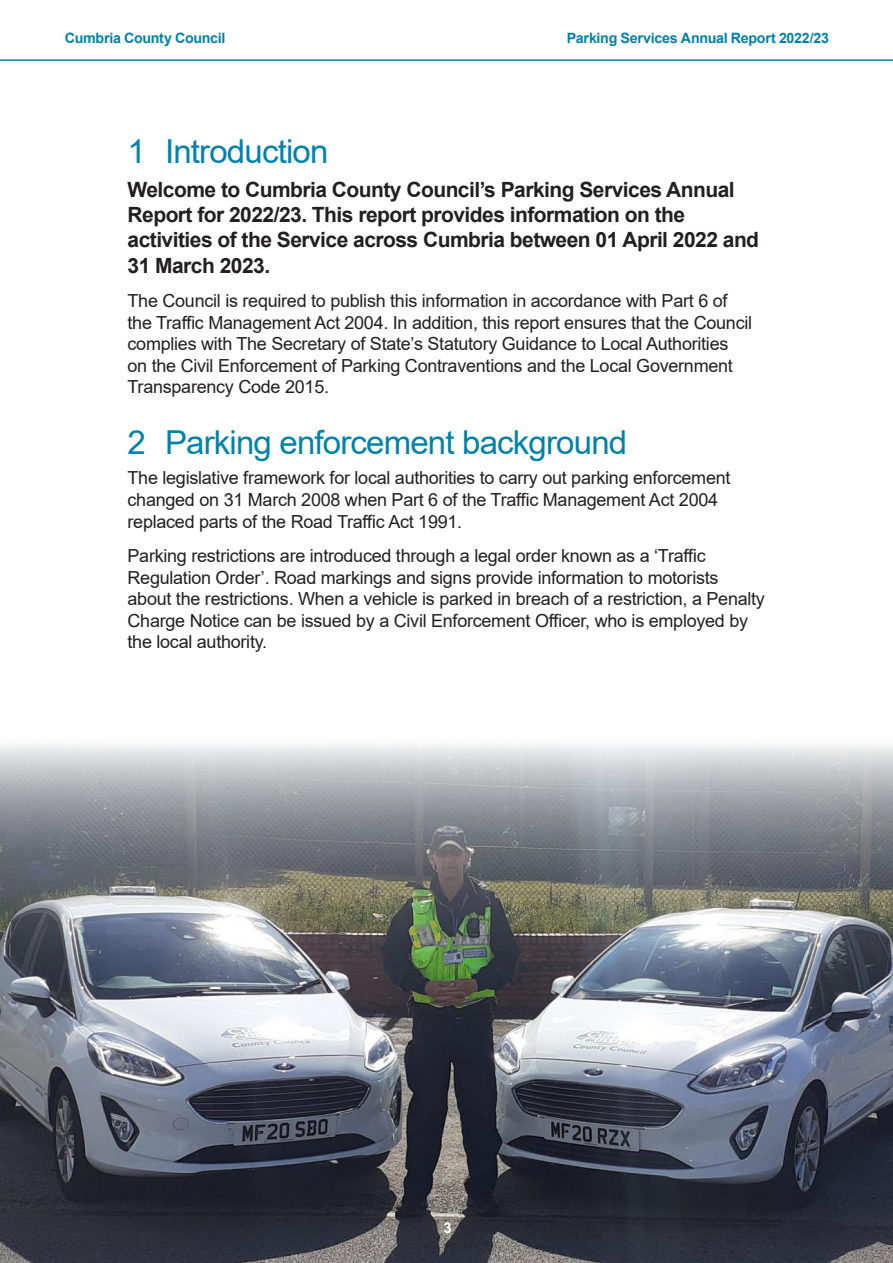
<style>
.page{position:relative;width:893px;height:1263px;background:#fff}
.page>*{position:absolute;margin:0;border:0;box-sizing:border-box;transform-origin:0 0}
.t1{font:33px "Arial";letter-spacing:-.025em;color:#0082aa}
.t2{font:700 21px/25.2px "Arial";letter-spacing:-.025em;color:#231f20}
.t3{font:18px/21.6px "Arial";letter-spacing:-.015em;color:#231f20}
.t4{font:700 15px "Arial";color:#fff}
.t5{font:700 14.25px "Arial";letter-spacing:-.02em;color:#0082aa}
</style>
<div class="page">
<img style="left:0;top:745px;width:893px;height:518px">
<hr style="left:0;top:59px;width:893px;height:2px;background:#0082aa">
<p class="t5" style="left:65px;top:28px;width:162px">Cumbria County Council</p>
<p class="t5" style="left:567px;top:28px;width:263px">Parking Services Annual Report 2022/23</p>
<h2 class="t1" style="left:128px;top:129px;width:202px">1 Introduction</h2>
<p class="t2" style="left:128px;top:177px;width:633px">Welcome to Cumbria County Council’s Parking Services Annual Report for 2022/23. This report provides information on the activities of the Service across Cumbria between 01 April 2022 and 31 March 2023.</p>
<p class="t3" style="left:128px;top:290px;width:626px">The Council is required to publish this information in accordance with Part 6 of the Traffic Management Act 2004. In addition, this report ensures that the Council complies with The Secretary of State’s Statutory Guidance to Local Authorities on the Civil Enforcement of Parking Contraventions and the Local Government Transparency Code 2015.</p>
<h2 class="t1" style="left:128px;top:420px;width:501px">2 Parking enforcement background</h2>
<p class="t3" style="left:128px;top:467px;width:604px">The legislative framework for local authorities to carry out parking enforcement changed on 31 March 2008 when Part 6 of the Traffic Management Act 2004 replaced parts of the Road Traffic Act 1991.</p>
<p class="t3" style="left:128px;top:545px;width:639px">Parking restrictions are introduced through a legal order known as a ‘Traffic Regulation Order’. Road markings and signs provide information to motorists about the restrictions. When a vehicle is parked in breach of a restriction, a Penalty Charge Notice can be issued by a Civil Enforcement Officer, who is employed by the local authority.</p>
<p class="t4" style="left:443px;top:1217px;width:10px">3</p>
</div>
